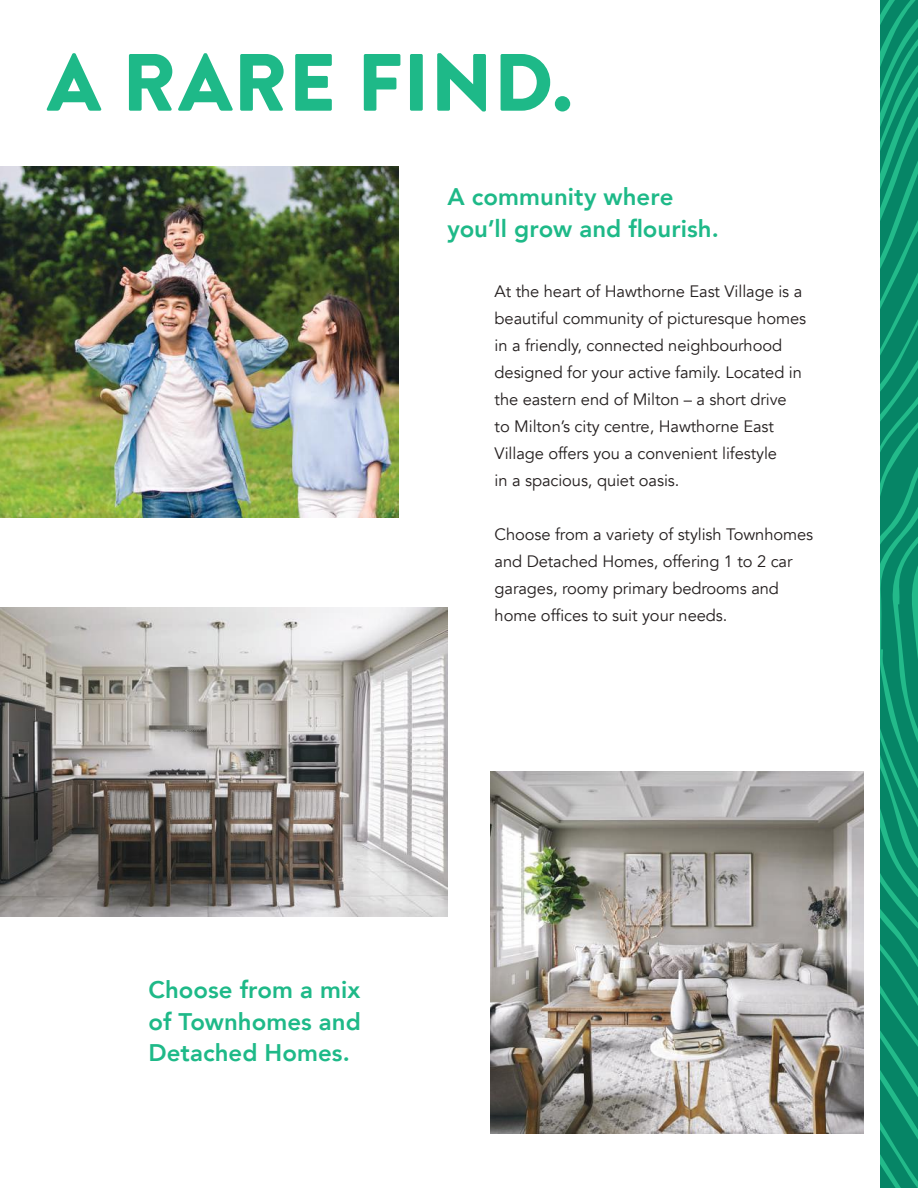
<style>
.page{position:relative;width:918px;height:1188px;background:#fff}
.page>*{position:absolute;margin:0;border:0;box-sizing:border-box;transform-origin:0 0}
.t1{font:900 81px "Brandon Grotesque";letter-spacing:.01em;color:#1eb988}
.t2{font:800 24px/31.5px "Avenir";color:#1eb988}
.t3{font:16.5px/27px "Avenir";letter-spacing:-.005em;color:#241f1f}
</style>
<div class="page">
<img style="left:0;top:608px;width:448px;height:309px">
<img style="left:0;top:166px;width:398px;height:352px">
<img style="left:490px;top:772px;width:374px;height:362px">
<svg style="left:880px;top:0;width:38px;height:1188px"></svg>
<h1 class="t1" style="left:47px;top:25px;width:527px">A RARE FIND.</h1>
<h2 class="t2" style="left:448px;top:181px;width:273px">A community where you’ll grow and flourish.</h2>
<p class="t3" style="left:495px;top:278px;width:313px">At the heart of Hawthorne East Village is a beautiful community of picturesque homes in a friendly, connected neighbourhood designed for your active family. Located in the eastern end of Milton – a short drive<br>to Milton’s city centre, Hawthorne East Village offers you a convenient lifestyle<br>in a spacious, quiet oasis.</p>
<p class="t3" style="left:495px;top:521px;width:320px">Choose from a variety of stylish Townhomes and Detached Homes, offering 1 to 2 car garages, roomy primary bedrooms and home offices to suit your needs.</p>
<h2 class="t2" style="left:148px;top:974px;width:214px;text-align:justify">Choose from a mix of Townhomes and Detached Homes.</h2>
</div>
